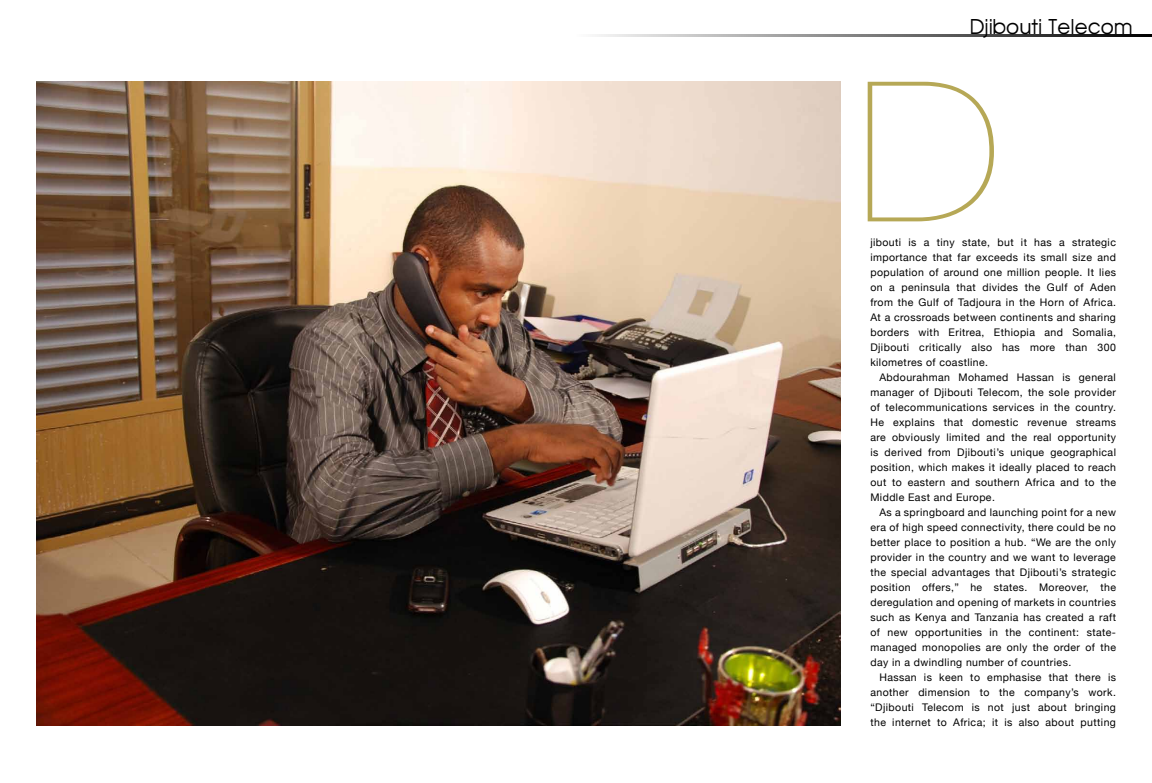
<style>
.page{position:relative;width:1152px;height:783px;background:#fff}
.page>*{position:absolute;margin:0;border:0;box-sizing:border-box;transform-origin:0 0}
.t1{font:200 195.5px "Helvetica Neue";color:#b6a856;scale:1.17 1}
.t2{font:20px "Avante";color:#000}
.t3{font:10.5px/15px "Helvetica Neue";letter-spacing:.04em;color:#000;text-align:justify}
</style>
<div class="page">
<img style="left:36px;top:81px;width:804px;height:645px">
<hr style="left:576px;top:34px;width:576px;height:3px;background:#000">
<h2 class="t2" style="left:970px;top:14px;width:164px">Djibouti Telecom</h2>
<h1 class="t1" style="left:855px;top:39px;width:128px">D</h1>
<p class="t3" style="left:870px;top:235px;width:247px">jibouti is a tiny state, but it has a strategic importance that far exceeds its small size and population of around one million people. It lies on a peninsula that divides the Gulf of Aden from the Gulf of Tadjoura in the Horn of Africa.<br>At a crossroads between continents and sharing borders with Eritrea, Ethiopia and Somalia, Djibouti critically also has more than 300 kilometres of coastline.</p>
<p class="t3" style="left:870px;top:370px;width:247px;text-indent:9px">Abdourahman Mohamed Hassan is general manager of Djibouti Telecom, the sole provider of telecommunications services in the country.<br>He explains that domestic revenue streams are obviously limited and the real opportunity is derived from Djibouti’s unique geographical position, which makes it ideally placed to reach out to eastern and southern Africa and to the Middle East and Europe.</p>
<p class="t3" style="left:870px;top:505px;width:247px;text-indent:9px">As a springboard and launching point for a new era of high speed connectivity, there could be no better place to position a hub. “We are the only provider in the country and we want to leverage the special advantages that Djibouti’s strategic position offers,” he states. Moreover, the deregulation and opening of markets in countries such as Kenya and Tanzania has created a raft of new opportunities in the continent: state&shy;managed monopolies are only the order of the day in a dwindling number of countries.</p>
<p class="t3" style="left:870px;top:670px;width:247px;text-indent:9px">Hassan is keen to emphasise that there is another dimension to the company’s work. “Djibouti Telecom is not just about bringing the internet to Africa; it is also about putting</p>
</div>
